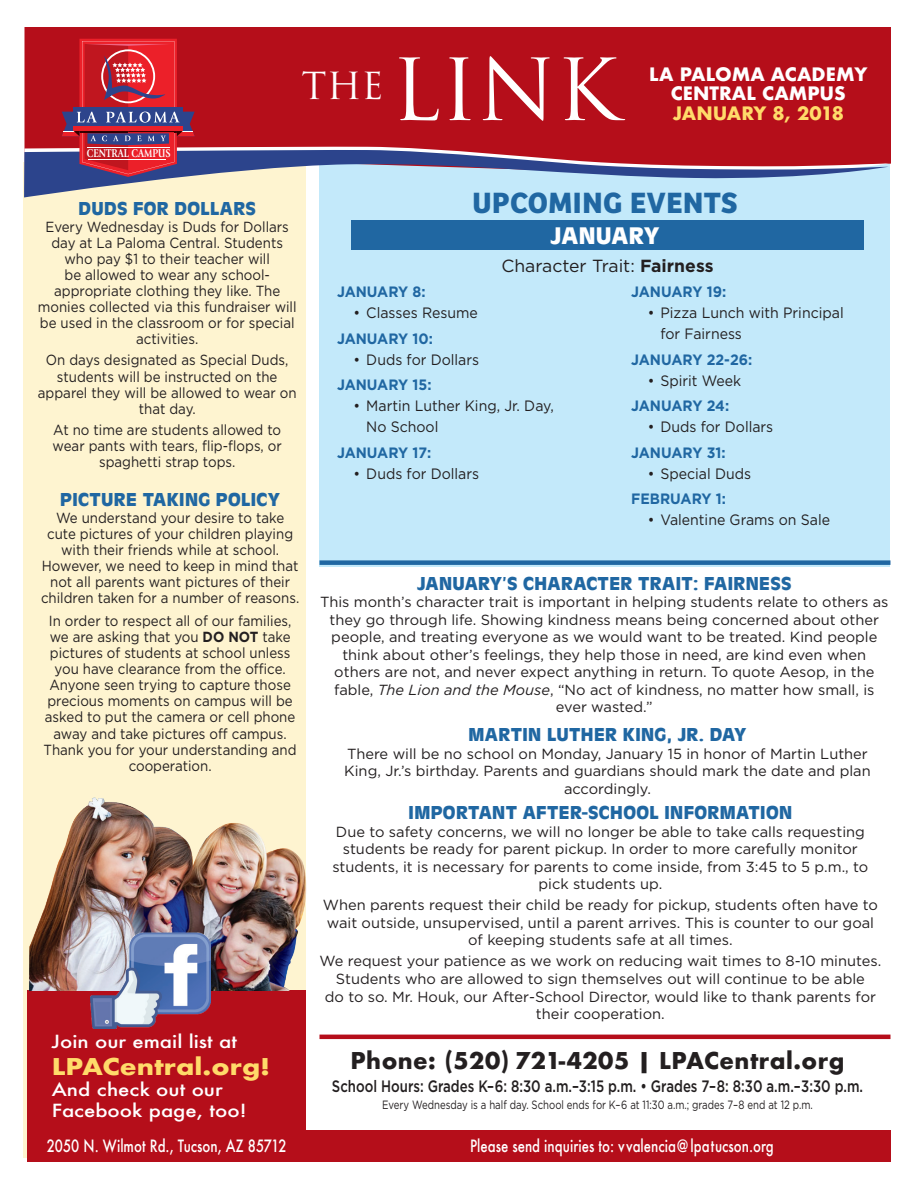
<style>
.page{position:relative;width:918px;height:1188px;background:#fff}
.page>*{position:absolute;margin:0;border:0;box-sizing:border-box;transform-origin:0 0}
.copy{font:83.1px "Trajan";color:#fff}
.copy-2{font:36.3px "Trajan";color:#fff}
.copy-3{font:700 30.45px "Bree";letter-spacing:.02em;color:#2067a2}
.copy-4{font:700 25.05px "Antique Oli T";letter-spacing:.005em;color:#fff}
.Headers{font:700 22.5px "Futura";letter-spacing:.02em;color:#231f20}
.t1{font:700 22.5px "Futura";color:#ffdb6a;scale:1.16 1}
.Headers-2{font:700 19.5px "Antique Oli T";letter-spacing:.02em;color:#2067a2}
.t2{font:700 18px/19.5px "Futura";color:#fff;text-align:center}
.t3{font:700 18px "Futura";letter-spacing:-.02em;color:#ffdb6a}
.t4{font:500 17.55px "Futura";color:#fff;scale:1.16 1}
.copy-5{font:17.55px "Gotham";color:#231f20}
.Headers-3{font:500 16.5px "Futura";color:#fff;scale:.8 1}
.copy-6{font:500 16.5px "Gotham";color:#231f20;scale:.8 1}
.copy-7{font:15px "Gotham";color:#231f20;scale:.94 1}
.copy-8{font:700 15px "Gotham";color:#2067a2;scale:.94 1}
.copy-9{font:14.7px/17.5px "Gotham";color:#231f20;text-align:center}
.copy-10{font:14.7px/16.2px "Gotham";color:#231f20;text-align:center;scale:.91 1}
.copy-11{font:12px "Gotham";color:#231f20;scale:.8 1}
.t5{font:700 11.85px "Giovanni";color:#fff;scale:.81 1}
.s1{font-weight:700}
.s2{font-style:italic}
</style>
<div class="page">
<div style="left:24px;top:162px;width:282px;height:995px;background:#fef4d0"></div>
<div style="left:320px;top:153px;width:570px;height:414px;background:#c3e9fa"></div>
<hr style="left:320px;top:1035px;width:570px;height:4px;background:#b50e1a">
<div style="left:24px;top:27px;width:867px;height:137px;background:#b50e1a"></div>
<svg style="left:24px;top:36px;width:865px;height:161px"></svg>
<hr style="left:87px;top:147px;width:83px;height:1px;background:#fff">
<hr style="left:89px;top:160px;width:77px;height:1px;background:#fff">
<div style="left:27px;top:990px;width:279px;height:158px;background:#b50e1a"></div>
<img style="left:29px;top:797px;width:277px;height:193px">
<img style="left:91px;top:932px;width:120px;height:97px">
<div style="left:27px;top:1130px;width:863px;height:32px;background:#b50e1a"></div>
<div style="left:320px;top:560px;width:570px;height:5px;background:#2067a2"></div>
<div style="left:351px;top:220px;width:513px;height:29px;background:#2067a2"></div>
<p class="t5" style="left:87px;top:146px;width:105px">CENTRAL CAMPUS</p>
<p class="copy-2" style="left:302px;top:64px;width:84px">the</p>
<p class="copy" style="left:392px;top:40px;width:229px">Link</p>
<p class="t2" style="left:649px;top:64px;width:220px">LA PALOMA ACADEMY<br>CENTRAL CAMPUS</p>
<p class="t3" style="left:673px;top:100px;width:173px">JANUARY 8, 2018</p>
<p class="Headers-2" style="left:78px;top:198px;width:179px">DUDS FOR DOLLARS</p>
<p class="copy-10" style="left:38px;top:218px;width:286px">Every Wednesday is Duds for Dollars day at La Paloma Central. Students who pay $1 to their teacher will<br>be allowed to wear any school&shy;appropriate clothing they like. The monies collected via this fundraiser will be used in the classroom or for special activities.</p>
<p class="copy-10" style="left:38px;top:352px;width:286px">On days designated as Special Duds, students will be instructed on the apparel they will be allowed to wear on that day.</p>
<p class="copy-10" style="left:53px;top:421px;width:253px">At no time are students allowed to wear pants with tears, flip-flops, or spaghetti strap tops.</p>
<p class="Headers-2" style="left:60px;top:489px;width:221px">PICTURE TAKING POLICY</p>
<p class="copy-10" style="left:41px;top:509px;width:285px">We understand your desire to take cute pictures of your children playing with their friends while at school.<br>However, we need to keep in mind that not all parents want pictures of their children taken for a number of reasons.</p>
<p class="copy-10" style="left:44px;top:612px;width:280px">In order to respect all of our families, we are asking that you <span class="s1">DO NOT</span> take pictures of students at school unless you have clearance from the office.<br>Anyone seen trying to capture those precious moments on campus will be asked to put the camera or cell phone away and take pictures off campus.<br>Thank you for your understanding and cooperation.</p>
<p class="t4" style="left:52px;top:1029px;width:161px">Join our email list at</p>
<p class="t1" style="left:52px;top:1050px;width:190px">LPACentral.org!</p>
<p class="t4" style="left:52px;top:1077px;width:149px">And check out our</p>
<p class="t4" style="left:52px;top:1099px;width:170px">Facebook page, too!</p>
<p class="copy-3" style="left:472px;top:184px;width:267px">UPCOMING EVENTS</p>
<p class="copy-4" style="left:551px;top:222px;width:111px">JANUARY</p>
<p class="copy-5" style="left:502px;top:256px;width:213px">Character Trait: <span class="s1">Fairness</span></p>
<p class="copy-8" style="left:337px;top:283px;width:96px">JANUARY 8:</p>
<p class="copy-7" style="left:354px;top:305px;width:134px">• Classes Resume</p>
<p class="copy-8" style="left:337px;top:330px;width:104px">JANUARY 10:</p>
<p class="copy-7" style="left:354px;top:351px;width:135px">• Duds for Dollars</p>
<p class="copy-8" style="left:337px;top:376px;width:102px">JANUARY 15:</p>
<p class="copy-7" style="left:354px;top:398px;width:215px">• Martin Luther King, Jr. Day,</p>
<p class="copy-7" style="left:366px;top:419px;width:78px">No School</p>
<p class="copy-8" style="left:337px;top:444px;width:102px">JANUARY 17:</p>
<p class="copy-7" style="left:354px;top:465px;width:135px">• Duds for Dollars</p>
<p class="copy-8" style="left:631px;top:283px;width:103px">JANUARY 19:</p>
<p class="copy-7" style="left:648px;top:305px;width:210px">• Pizza Lunch with Principal</p>
<p class="copy-7" style="left:660px;top:326px;width:88px">for Fairness</p>
<p class="copy-8" style="left:631px;top:351px;width:130px">JANUARY 22-26:</p>
<p class="copy-7" style="left:648px;top:372px;width:101px">• Spirit Week</p>
<p class="copy-8" style="left:631px;top:397px;width:106px">JANUARY 24:</p>
<p class="copy-7" style="left:648px;top:419px;width:135px">• Duds for Dollars</p>
<p class="copy-8" style="left:631px;top:444px;width:102px">JANUARY 31:</p>
<p class="copy-7" style="left:648px;top:465px;width:112px">• Special Duds</p>
<p class="copy-8" style="left:631px;top:490px;width:102px">FEBRUARY 1:</p>
<p class="copy-7" style="left:648px;top:512px;width:196px">• Valentine Grams on Sale</p>
<p class="Headers-2" style="left:417px;top:572px;width:376px">JANUARY’S CHARACTER TRAIT: FAIRNESS</p>
<p class="copy-9" style="left:320px;top:593px;width:570px">This month’s character trait is important in helping students relate to others as they go through life. Showing kindness means being concerned about other people, and treating everyone as we would want to be treated. Kind people think about other’s feelings, they help those in need, are kind even when others are not, and never expect anything in return. To quote Aesop, in the fable, <span class="s2">The Lion and the Mouse</span>, “No act of kindness, no matter how small, is ever wasted.”</p>
<p class="Headers-2" style="left:469px;top:724px;width:279px">MARTIN LUTHER KING, JR. DAY</p>
<p class="copy-9" style="left:344px;top:744px;width:528px">There will be no school on Monday, January 15 in honor of Martin Luther<br>King, Jr.’s birthday. Parents and guardians should mark the date and plan accordingly.</p>
<p class="Headers-2" style="left:409px;top:802px;width:385px">IMPORTANT AFTER-SCHOOL INFORMATION</p>
<p class="copy-9" style="left:332px;top:822px;width:537px">Due to safety concerns, we will no longer be able to take calls requesting students be ready for parent pickup. In order to more carefully monitor students, it is necessary for parents to come inside, from 3:45 to 5 p.m., to pick students up.</p>
<p class="copy-9" style="left:323px;top:896px;width:557px">When parents request their child be ready for pickup, students often have to wait outside, unsupervised, until a parent arrives. This is counter to our goal of keeping students safe at all times.</p>
<p class="copy-9" style="left:320px;top:952px;width:563px">We request your patience as we work on reducing wait times to 8-10 minutes.<br>Students who are allowed to sign themselves out will continue to be able<br>do to so. Mr. Houk, our After-School Director, would like to thank parents for their cooperation.</p>
<p class="Headers" style="left:351px;top:1044px;width:495px">Phone: (520) 721-4205 | LPACentral.org</p>
<p class="copy-6" style="left:332px;top:1077px;width:666px">School Hours: Grades K–6: 8:30 a.m.–3:15 p.m. • Grades 7–8: 8:30 a.m.–3:30 p.m.</p>
<p class="copy-11" style="left:382px;top:1098px;width:540px">Every Wednesday is a half day. School ends for K–6 at 11:30 a.m.; grades 7–8 end at 12 p.m.</p>
<p class="Headers-3" style="left:47px;top:1134px;width:301px">2050 N. Wilmot Rd., Tucson, AZ 85712</p>
<p class="Headers-3" style="left:470px;top:1134px;width:381px">Please send inquiries to: vvalencia@lpatucson.org</p>
</div>
